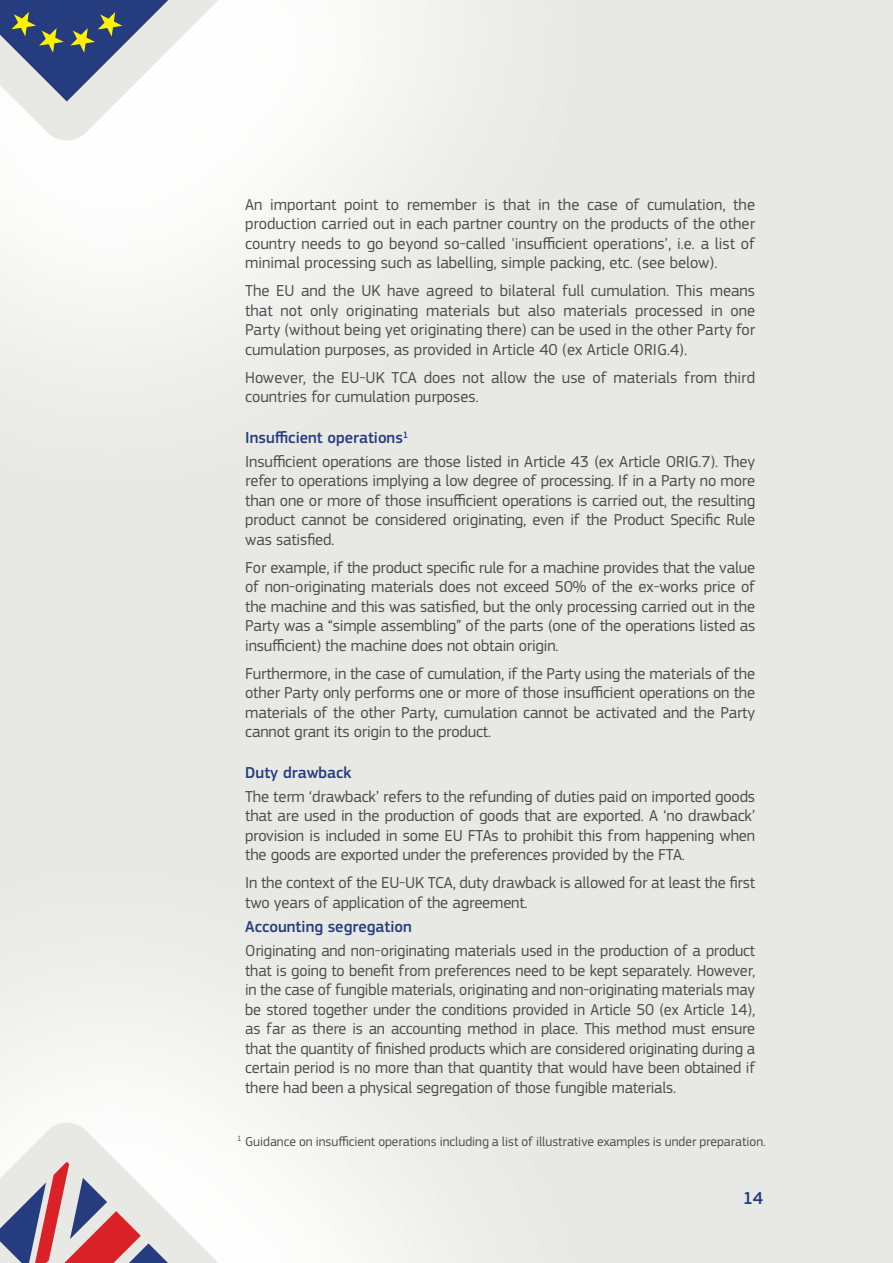
<style>
.page{position:relative;width:893px;height:1263px;background:#e8e9e4}
.page>*{position:absolute;margin:0;border:0;box-sizing:border-box;transform-origin:0 0}
.t1{font:500 18px "EC Square Sans Pro";color:#253d7f}
.t2{font:16.5px/19.5px "EC Square Sans Pro";letter-spacing:-.01em;color:#4d4d4f;text-align:justify}
.t3{font:500 16.5px "EC Square Sans Pro";color:#253d7f}
.t4{font:13.5px "EC Square Sans Pro";color:#4d4d4f}
.s1{font-weight:500;color:#253d7f}
</style>
<div class="page">
<svg style="left:0;top:0;width:449px;height:355px;fill:#f6f6f4"></svg>
<svg style="left:0;top:0;width:240px;height:141px"></svg>
<div style="left:0;top:817px;width:635px;height:446px;background:linear-gradient(to bottom,#e7e8e3,#f2f3f0)"></div>
<svg style="left:0;top:1123px;width:240px;height:140px"></svg>
<p class="t2" style="left:245px;top:195px;width:511px">An important point to remember is that in the case of cumulation, the production carried out in each partner country on the products of the other country needs to go beyond so-called 'insufficient operations’, i.e. a list of minimal processing such as labelling, simple packing, etc. (see below).</p>
<p class="t2" style="left:245px;top:281px;width:511px">The EU and the UK have agreed to bilateral full cumulation. This means that not only originating materials but also materials processed in one Party (without being yet originating there) can be used in the other Party for cumulation purposes, as provided in Article 40 (ex Article ORIG.4).</p>
<p class="t2" style="left:245px;top:368px;width:511px">However, the EU-UK TCA does not allow the use of materials from third countries for cumulation purposes.</p>
<p class="t2" style="left:245px;top:426px;width:511px;line-height:23.7px"><span class="s1">Insufficient operations</span><sup>1<br></sup>Insufficient operations are those listed in Article 43 (ex Article ORIG.7). They</p>
<p class="t2" style="left:245px;top:471px;width:511px">refer to operations implying a low degree of processing. If in a Party no more than one or more of those insufficient operations is carried out, the resulting product cannot be considered originating, even if the Product Specific Rule was satisfied.</p>
<p class="t2" style="left:245px;top:558px;width:511px">For example, if the product specific rule for a machine provides that the value of non-originating materials does not exceed 50% of the ex-works price of the machine and this was satisfied, but the only processing carried out in the Party was a “simple assembling” of the parts (one of the operations listed as insufficient) the machine does not obtain origin.</p>
<p class="t2" style="left:245px;top:664px;width:511px">Furthermore, in the case of cumulation, if the Party using the materials of the other Party only performs one or more of those insufficient operations on the materials of the other Party, cumulation cannot be activated and the Party cannot grant its origin to the product.</p>
<p class="t3" style="left:245px;top:763px;width:108px">Duty drawback</p>
<p class="t2" style="left:245px;top:787px;width:511px">The term ‘drawback’ refers to the refunding of duties paid on imported goods that are used in the production of goods that are exported. A ‘no drawback’ provision is included in some EU FTAs to prohibit this from happening when the goods are exported under the preferences provided by the FTA.</p>
<p class="t2" style="left:245px;top:873px;width:512px">In the context of the EU-UK TCA, duty drawback is allowed for at least the first two years of application of the agreement.</p>
<p class="t3" style="left:245px;top:917px;width:168px">Accounting segregation</p>
<p class="t2" style="left:245px;top:941px;width:511px">Originating and non-originating materials used in the production of a product that is going to benefit from preferences need to be kept separately. However, in the case of fungible materials, originating and non-originating materials may be stored together under the conditions provided in Article 50 (ex Article 14), as far as there is an accounting method in place. This method must ensure that the quantity of finished products which are considered originating during a certain period is no more than that quantity that would have been obtained if there had been a physical segregation of those fungible materials.</p>
<p class="t4" style="left:237px;top:1133px;width:530px"><sup>1</sup> Guidance on insufficient operations including a list of illustrative examples is under preparation.</p>
<p class="t1" style="left:743px;top:1188px;width:22px">14</p>
</div>
